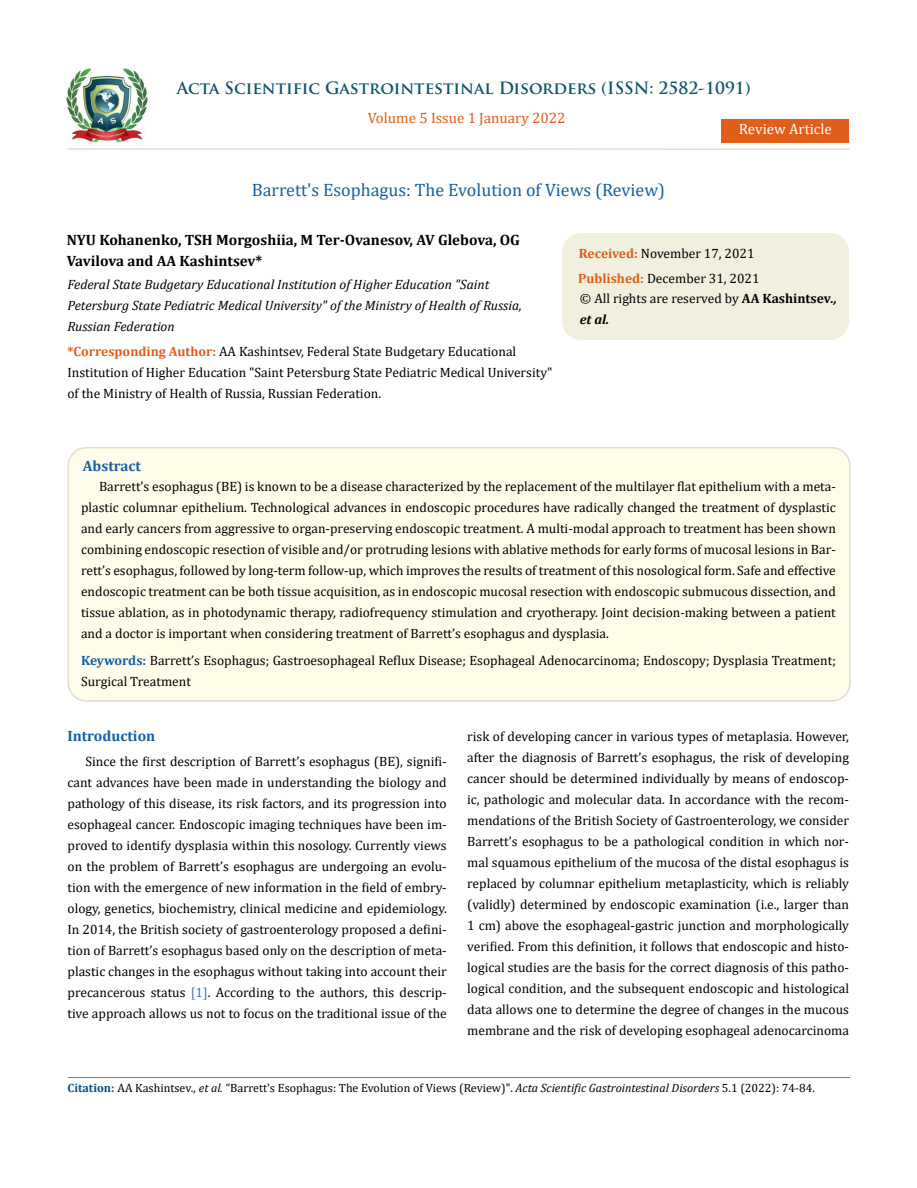
<style>
.page{position:relative;width:917px;height:1188px;background:#fff}
.page>*{position:absolute;margin:0;border:0;box-sizing:border-box;transform-origin:0 0}
.t1{font:18px "Cambria";color:#1560a6}
.t2{font:700 16.5px "Trajan Pro";color:#0e546a}
.t3{font:700 15px/21px "Cambria";color:#000}
.t4{font:15px "Cambria";color:#e05d1a}
.t5{font:700 15px "Cambria";color:#1560a6}
.t6{font:15px "Cambria";color:#fff}
.t7{font:13.5px/21px "Cambria";color:#000}
.t8{font:italic 13.5px/21px "Cambria";color:#000}
.t9{font:12px "Cambria";color:#000}
.s1{font-weight:700;color:#e05d1a}
.s2{font-weight:700}
.s3{font-weight:700;font-style:italic}
.s4{font-weight:700;color:#1560a6}
.s5{color:#4472c4}
.s6{font-weight:700;color:#035089}
.s7{font-style:italic}
</style>
<div class="page">
<img style="left:67px;top:68px;width:80px;height:74px">
<div style="left:721px;top:119px;width:128px;height:23px;background:#e05d1a"></div>
<div style="left:563px;top:234px;width:285px;height:105px;background:#f1f0de;border-radius:18px"></div>
<div style="left:562px;top:233px;width:287px;height:107px;border:2px solid #f1f0de;border-radius:18px"></div>
<div style="left:68px;top:448px;width:781px;height:253px;background:#fffde9;border-radius:18px"></div>
<div style="left:67px;top:447px;width:783px;height:255px;border:2px solid #e0dfcd;border-radius:18px"></div>
<hr style="left:67px;top:148px;width:782px;height:2px;background:#e0dfcd">
<hr style="left:68px;top:1077px;width:781px;height:1px;background:#e05d1a">
<p class="t2" style="left:177px;top:77px;width:575px">Acta Scientific Gastrointestinal Disorders (ISSN: 2582-1091)</p>
<p class="t4" style="left:368px;top:109px;width:199px">Volume 5 Issue 1 January 2022</p>
<p class="t6" style="left:739px;top:120px;width:94px">Review Article</p>
<h1 class="t1" style="left:252px;top:180px;width:415px">Barrett's Esophagus: The Evolution of Views (Review)</h1>
<p class="t3" style="left:67px;top:229px;width:455px">NYU Kohanenko, TSH Morgoshiia, M Ter-Ovanesov, AV Glebova, OG<br>Vavilova and AA Kashintsev*</p>
<p class="t8" style="left:67px;top:273px;width:456px">Federal State Budgetary Educational Institution of Higher Education "Saint<br>Petersburg State Pediatric Medical University" of the Ministry of Health of Russia,<br>Russian Federation</p>
<p class="t7" style="left:67px;top:340px;width:486px"><span class="s1">*Corresponding Author:</span> AA Kashintsev, Federal State Budgetary Educational<br>Institution of Higher Education "Saint Petersburg State Pediatric Medical University" of the Ministry of Health of Russia, Russian Federation.</p>
<p class="t7" style="left:578px;top:241px;width:183px;line-height:24.5px"><span class="s1">Received:</span> November 17, 2021<br><span class="s1">Published:</span> December 31, 2021</p>
<p class="t7" style="left:580px;top:288px;width:258px">© All rights are reserved by <span class="s2">AA Kashintsev</span><span class="s3">., et al.</span></p>
<p class="t5" style="left:83px;top:455px;width:60px">Abstract</p>
<p class="t7" style="left:81px;top:475px;width:756px;text-align:justify;text-indent:18px">Barrett’s esophagus (BE) is known to be a disease characterized by the replacement of the multilayer flat epithelium with a meta&shy;plastic columnar epithelium. Technological advances in endoscopic procedures have radically changed the treatment of dysplastic and early cancers from aggressive to organ-preserving endoscopic treatment. A multi-modal approach to treatment has been shown combining endoscopic resection of visible and/or protruding lesions with ablative methods for early forms of mucosal lesions in Bar&shy;rett’s esophagus, followed by long-term follow-up, which improves the results of treatment of this nosological form. Safe and effective endoscopic treatment can be both tissue acquisition, as in endoscopic mucosal resection with endoscopic submucous dissection, and tissue ablation, as in photodynamic therapy, radiofrequency stimulation and cryotherapy. Joint decision-making between a patient and a doctor is important when considering treatment of Barrett’s esophagus and dysplasia.</p>
<p class="t7" style="left:81px;top:649px;width:756px"><span class="s4">Keywords:</span> Barrett’s Esophagus; Gastroesophageal Reflux Disease; Esophageal Adenocarcinoma; Endoscopy; Dysplasia Treatment;<br>Surgical Treatment</p>
<p class="t5" style="left:67px;top:725px;width:89px">Introduction</p>
<p class="t7" style="left:67px;top:751px;width:381px;text-align:justify;text-indent:18px">Since the first description of Barrett’s esophagus (BE), signifi&shy;cant advances have been made in understanding the biology and pathology of this disease, its risk factors, and its progression into esophageal cancer. Endoscopic imaging techniques have been im&shy;proved to identify dysplasia within this nosology. Currently views on the problem of Barrett’s esophagus are undergoing an evolu&shy;tion with the emergence of new information in the field of embry&shy;ology, genetics, biochemistry, clinical medicine and epidemiology.<br>In 2014, the British society of gastroenterology proposed a defini&shy;tion of Barrett’s esophagus based only on the description of meta&shy;plastic changes in the esophagus without taking into account their precancerous status <span class="s5">[1]</span>. According to the authors, this descrip&shy;tive approach allows us not to focus on the traditional issue of the</p>
<p class="t7" style="left:467px;top:726px;width:383px;text-align:justify">risk of developing cancer in various types of metaplasia. However, after the diagnosis of Barrett’s esophagus, the risk of developing cancer should be determined individually by means of endoscop&shy;ic, pathologic and molecular data. In accordance with the recom&shy;mendations of the British Society of Gastroenterology, we consider Barrett’s esophagus to be a pathological condition in which nor&shy;mal squamous epithelium of the mucosa of the distal esophagus is replaced by columnar epithelium metaplasticity, which is reliably (validly) determined by endoscopic examination (i.e., larger than 1 cm) above the esophageal-gastric junction and morphologically verified. From this definition, it follows that endoscopic and histo&shy;logical studies are the basis for the correct diagnosis of this patho&shy;logical condition, and the subsequent endoscopic and histological data allows one to determine the degree of changes in the mucous membrane and the risk of developing esophageal adenocarcinoma</p>
<p class="t9" style="left:68px;top:1081px;width:749px"><span class="s6">Citation:</span> AA Kashintsev<span class="s7">., et al.</span> “Barrett's Esophagus: The Evolution of Views (Review)". <span class="s7">Acta Scientific Gastrointestinal Disorders</span> 5.1 (2022): 74-84.</p>
</div>
